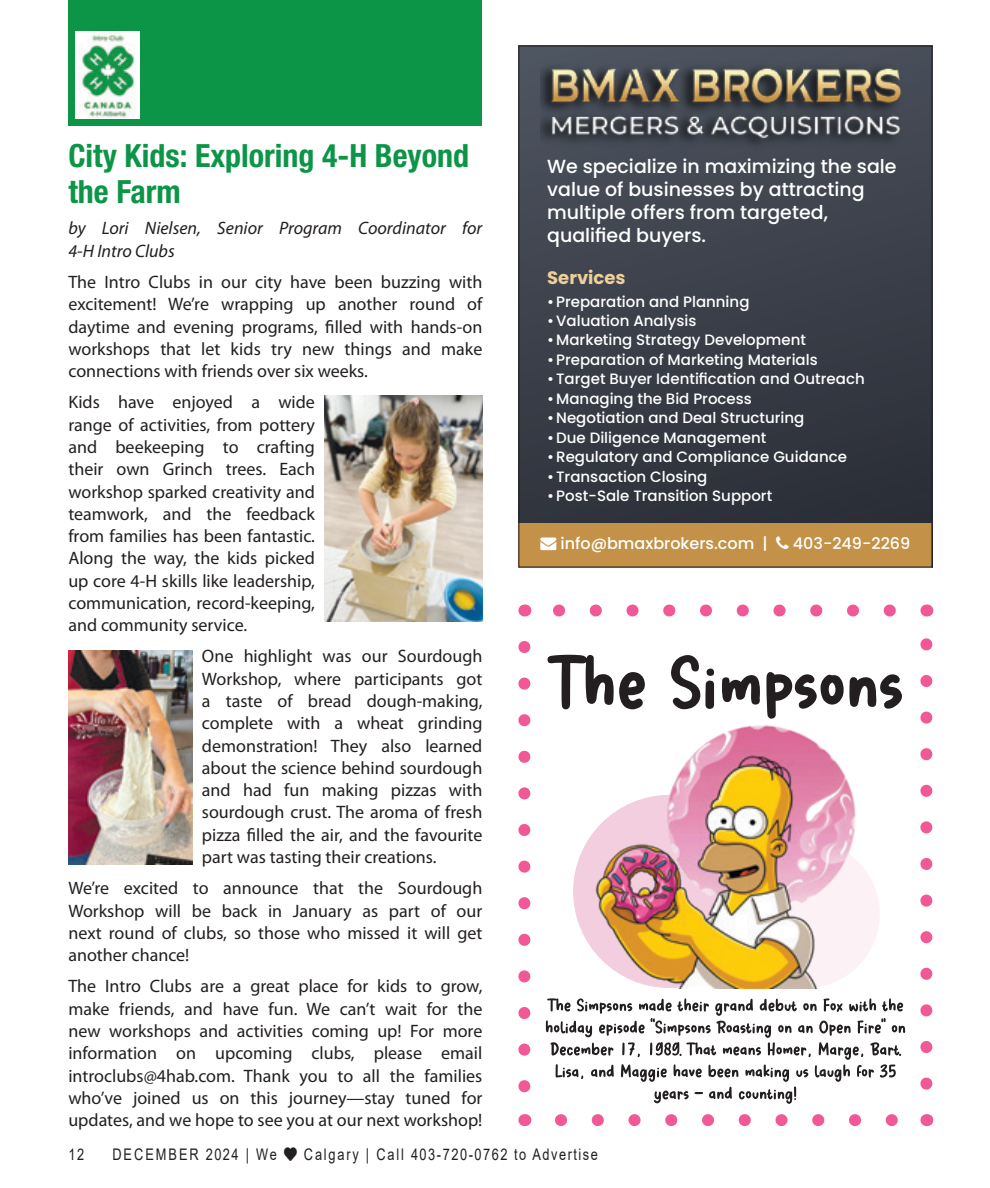
<style>
.page{position:relative;width:990px;height:1188px;background:#fff}
.page>*{position:absolute;margin:0;border:0;box-sizing:border-box;transform-origin:0 0}
.In_Around_title{font:700 condensed 32px/36.2px "Helvetica Neue LT Std";color:#0c9547}
.t1{font:500 19px/22.8px "Poppins";color:#fff}
.Body_text{font:18px/22.2px "Myriad Pro";color:#231f20;text-align:justify}
.Body_text-2{font:italic 18px/22.2px "Myriad Pro";color:#231f20}
.t2{font:700 18px "Poppins";color:#efd09a}
.t3{font:16px "Arial";letter-spacing:.12em;color:#231f20;scale:.8 1}
.t4{font:500 16px "Poppins";color:#fff}
.t5{font:500 15px "Poppins";color:#fff}
</style>
<div class="page">
<div style="left:68px;top:0;width:414px;height:126px;background:#0c9547"></div>
<img style="left:76px;top:31px;width:64px;height:88px">
<img style="left:324px;top:395px;width:158px;height:226px">
<img style="left:68px;top:650px;width:125px;height:215px">
<div style="left:732px;top:840px;width:148px;height:148px;background:#fcf2f6;border-radius:50%"></div>
<div style="left:573px;top:795px;width:193px;height:193px;background:#f3cede;border-radius:50%"></div>
<svg style="left:548px;top:655px;width:354px;height:64px"></svg>
<img style="left:593px;top:725px;width:263px;height:263px">
<svg style="left:546px;top:998px;width:359px;height:106px"></svg>
<svg style="left:518px;top:647px;width:12px;height:446px"></svg>
<svg style="left:561px;top:1114px;width:337px;height:12px"></svg>
<svg style="left:920px;top:638px;width:12px;height:446px"></svg>
<svg style="left:553px;top:605px;width:337px;height:12px"></svg>
<svg style="left:524px;top:1114px;width:1px;height:12px"></svg>
<svg style="left:926px;top:1114px;width:1px;height:12px"></svg>
<svg style="left:926px;top:605px;width:1px;height:12px"></svg>
<svg style="left:524px;top:605px;width:1px;height:12px"></svg>
<div style="left:518px;top:46px;width:414px;height:522px;background:linear-gradient(to bottom,#4b525d,#2a2d36)"></div>
<div style="left:518px;top:523px;width:414px;height:45px;background:#c39248"></div>
<img style="left:541px;top:58px;width:369px;height:95px">
<p class="In_Around_title" style="left:68px;top:137px;width:402px">City Kids: Exploring 4-H Beyond the Farm</p>
<p class="Body_text-2" style="left:68px;top:217px;width:415px">by Lori Nielsen, Senior Program Coordinator for<br>4-H Intro Clubs</p>
<p class="Body_text" style="left:68px;top:271px;width:416px">The Intro Clubs in our city have been buzzing with excitement! We’re wrapping up another round of daytime and evening programs, filled with hands-on workshops that let kids try new things and make connections with friends over six weeks.</p>
<p class="Body_text" style="left:68px;top:391px;width:248px">Kids have enjoyed a wide range of activities, from pottery and beekeeping to crafting their own Grinch trees. Each workshop sparked creativity and teamwork, and the feedback from families has been fantastic.<br>Along the way, the kids picked up core 4-H skills like leadership, communication, record-keeping, and community service.</p>
<p class="Body_text" style="left:202px;top:645px;width:282px">One highlight was our Sourdough Workshop, where participants got a taste of bread dough-making, complete with a wheat grinding demonstration! They also learned about the science behind sourdough and had fun making pizzas with sourdough crust. The aroma of fresh pizza filled the air, and the favourite part was tasting their creations.</p>
<p class="Body_text" style="left:68px;top:877px;width:416px">We’re excited to announce that the Sourdough Workshop will be back in January as part of our next round of clubs, so those who missed it will get another chance!</p>
<p class="Body_text" style="left:68px;top:975px;width:416px">The Intro Clubs are a great place for kids to grow, make friends, and have fun. We can’t wait for the new workshops and activities coming up! For more information on upcoming clubs, please email introclubs@4hab.com. Thank you to all the families who’ve joined us on this journey—stay tuned for updates, and we hope to see you at our next workshop!</p>
<p class="t1" style="left:547px;top:155px;width:351px">We specialize in maximizing the sale value of businesses by attracting multiple offers from targeted, qualified buyers.</p>
<p class="t2" style="left:547px;top:267px;width:80px">Services</p>
<p class="t5" style="left:547px;top:293px;width:204px">•Preparation and Planning</p>
<p class="t5" style="left:547px;top:312px;width:151px">•Valuation Analysis</p>
<p class="t5" style="left:547px;top:331px;width:260px">•Marketing Strategy Development</p>
<p class="t5" style="left:547px;top:351px;width:272px">•Preparation of Marketing Materials</p>
<p class="t5" style="left:547px;top:370px;width:319px">•Target Buyer Identification and Outreach</p>
<p class="t5" style="left:547px;top:390px;width:206px">•Managing the Bid Process</p>
<p class="t5" style="left:547px;top:409px;width:259px">•Negotiation and Deal Structuring</p>
<p class="t5" style="left:547px;top:429px;width:221px">•Due Diligence Management</p>
<p class="t5" style="left:547px;top:448px;width:301px">•Regulatory and Compliance Guidance</p>
<p class="t5" style="left:547px;top:468px;width:162px">•Transaction Closing</p>
<p class="t5" style="left:547px;top:487px;width:227px">•Post-Sale Transition Support</p>
<p class="t4" style="left:540px;top:534px;width:229px">→ info@bmaxbrokers.com |</p>
<p class="t4" style="left:793px;top:534px;width:119px">403-249-2269</p>
<p class="t3" style="left:68px;top:1144px;width:21px">12</p>
<p class="t3" style="left:112px;top:1144px;width:608px">DECEMBER 2024 | We ♥ Calgary | Call 403-720-0762 to Advertise</p>
</div>
